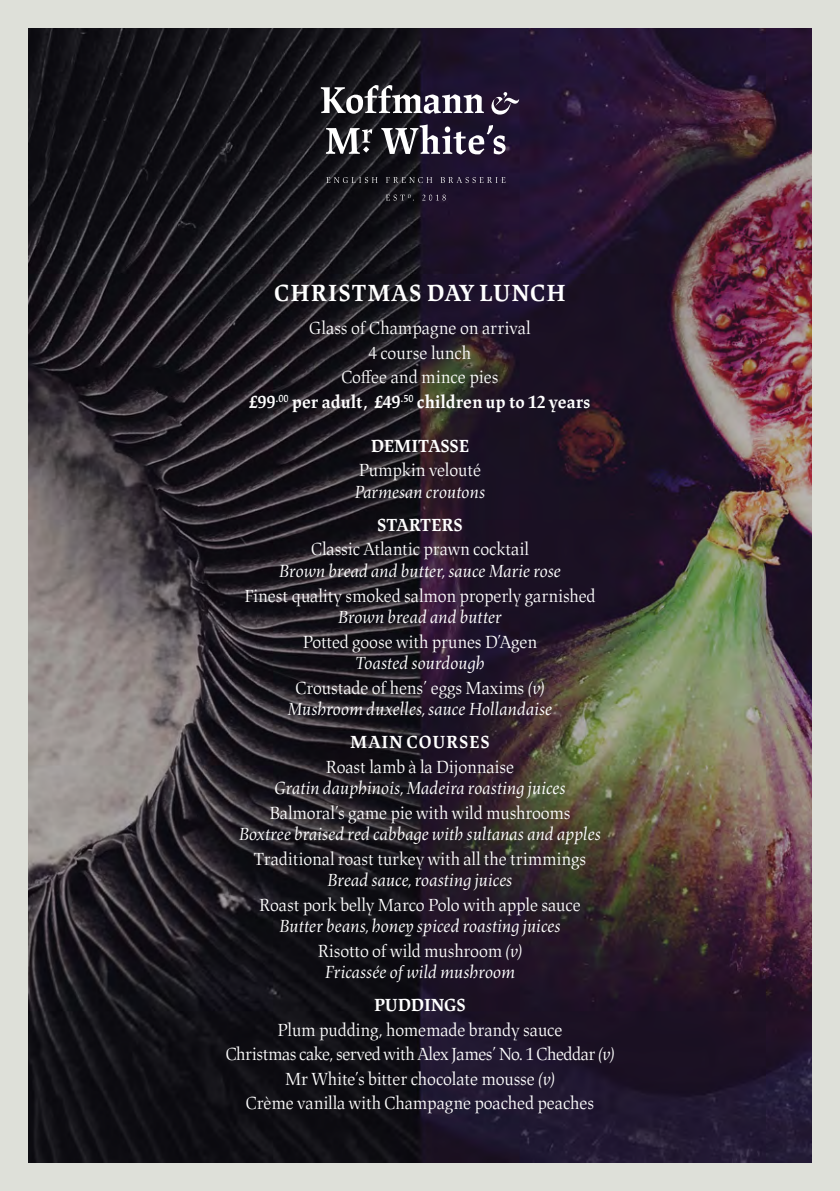
<style>
.page{position:relative;width:840px;height:1191px;background:#fff}
.page>*{position:absolute;margin:0;border:0;box-sizing:border-box;transform-origin:0 0}
.t1{font:700 24px "Lapture Display";letter-spacing:.045em;color:#fff}
.t2{font:18px/21.6px "Lapture Display";letter-spacing:-.005em;color:#fff;text-align:center}
.t3{font:italic 18px/21.6px "Lapture Display";letter-spacing:-.005em;color:#fff;text-align:center}
.t4{font:700 18px "Lapture Display";letter-spacing:-.005em;color:#fff}
.t5{font:18px "Lapture Display";letter-spacing:-.025em;color:#fff}
.t6{font:700 18px "Lapture Display";letter-spacing:.045em;color:#fff}
.s1{font-style:normal}
.s2{font-style:italic}
</style>
<div class="page">
<div style="left:0;top:0;width:839px;height:1191px;background:#dee0d9"></div>
<img style="left:28px;top:28px;width:783px;height:1134px">
<svg style="left:326px;top:177px;width:51px;height:6px"></svg>
<svg style="left:385px;top:177px;width:47px;height:6px"></svg>
<svg style="left:440px;top:177px;width:65px;height:6px"></svg>
<svg style="left:385px;top:195px;width:28px;height:6px"></svg>
<svg style="left:422px;top:194px;width:23px;height:7px"></svg>
<svg style="left:320px;top:85px;width:163px;height:29px;background:#68656f"></svg>
<svg style="left:491px;top:92px;width:28px;height:23px"></svg>
<svg style="left:381px;top:124px;width:124px;height:30px;background:#65606e"></svg>
<svg style="left:326px;top:128px;width:46px;height:26px"></svg>
<p class="t1" style="left:274px;top:279px;width:293px">CHRISTMAS DAY LUNCH</p>
<p class="t2" style="left:309px;top:318px;width:223px">Glass of Champagne on arrival</p>
<p class="t2" style="left:368px;top:342px;width:104px">4 course lunch</p>
<p class="t2" style="left:341px;top:367px;width:159px">Coffee and mince pies</p>
<p class="t4" style="left:249px;top:391px;width:343px">£99<sup>.00</sup> per adult, £49<sup>.50</sup> children up to 12 years</p>
<p class="t4" style="left:370px;top:435px;width:100px">DEMITASSE</p>
<p class="t3" style="left:354px;top:460px;width:133px;text-align:left"><span class="s1">Pumpkin velouté<br></span>Parmesan croutons</p>
<p class="t4" style="left:377px;top:514px;width:87px">STARTERS</p>
<p class="t3" style="left:279px;top:539px;width:283px"><span class="s1">Classic Atlantic prawn cocktail<br></span>Brown bread and butter, sauce Marie rose</p>
<p class="t2" style="left:244px;top:585px;width:352px">Finest quality smoked salmon properly garnished<br><span class="s2">Brown bread and butter</span></p>
<p class="t2" style="left:303px;top:631px;width:235px">Potted goose with prunes D’Agen<br><span class="s2">Toasted sourdough</span></p>
<p class="t3" style="left:287px;top:677px;width:266px"><span class="s1">Croustade of hens’ eggs Maxims</span> (v)<br>Mushroom duxelles, sauce Hollandaise</p>
<p class="t6" style="left:350px;top:731px;width:141px">MAIN COURSES</p>
<p class="t3" style="left:274px;top:756px;width:293px"><span class="s1">Roast lamb à la Dijonnaise<br></span>Gratin dauphinois, Madeira roasting juices</p>
<p class="t3" style="left:239px;top:802px;width:364px"><span class="s1">Balmoral’s game pie with wild mushrooms<br></span>Boxtree braised red cabbage with sultanas and apples</p>
<p class="t2" style="left:254px;top:848px;width:333px">Traditional roast turkey with all the trimmings<br><span class="s2">Bread sauce, roasting juices</span></p>
<p class="t2" style="left:259px;top:894px;width:323px">Roast pork belly Marco Polo with apple sauce<br><span class="s2">Butter beans, honey spiced roasting juices</span></p>
<p class="t3" style="left:317px;top:940px;width:206px"><span class="s1">Risotto of wild mushroom</span> (v)<br>Fricassée of wild mushroom</p>
<p class="t4" style="left:374px;top:994px;width:93px">PUDDINGS</p>
<p class="t2" style="left:277px;top:1019px;width:286px">Plum pudding, homemade brandy sauce</p>
<p class="t5" style="left:225px;top:1043px;width:390px">Christmas cake, served with Alex James’ No. 1 Cheddar <span class="s2">(v)</span></p>
<p class="t2" style="left:285px;top:1068px;width:271px">Mr White’s bitter chocolate mousse <span class="s2">(v)</span></p>
<p class="t2" style="left:246px;top:1092px;width:349px">Crème vanilla with Champagne poached peaches</p>
</div>
